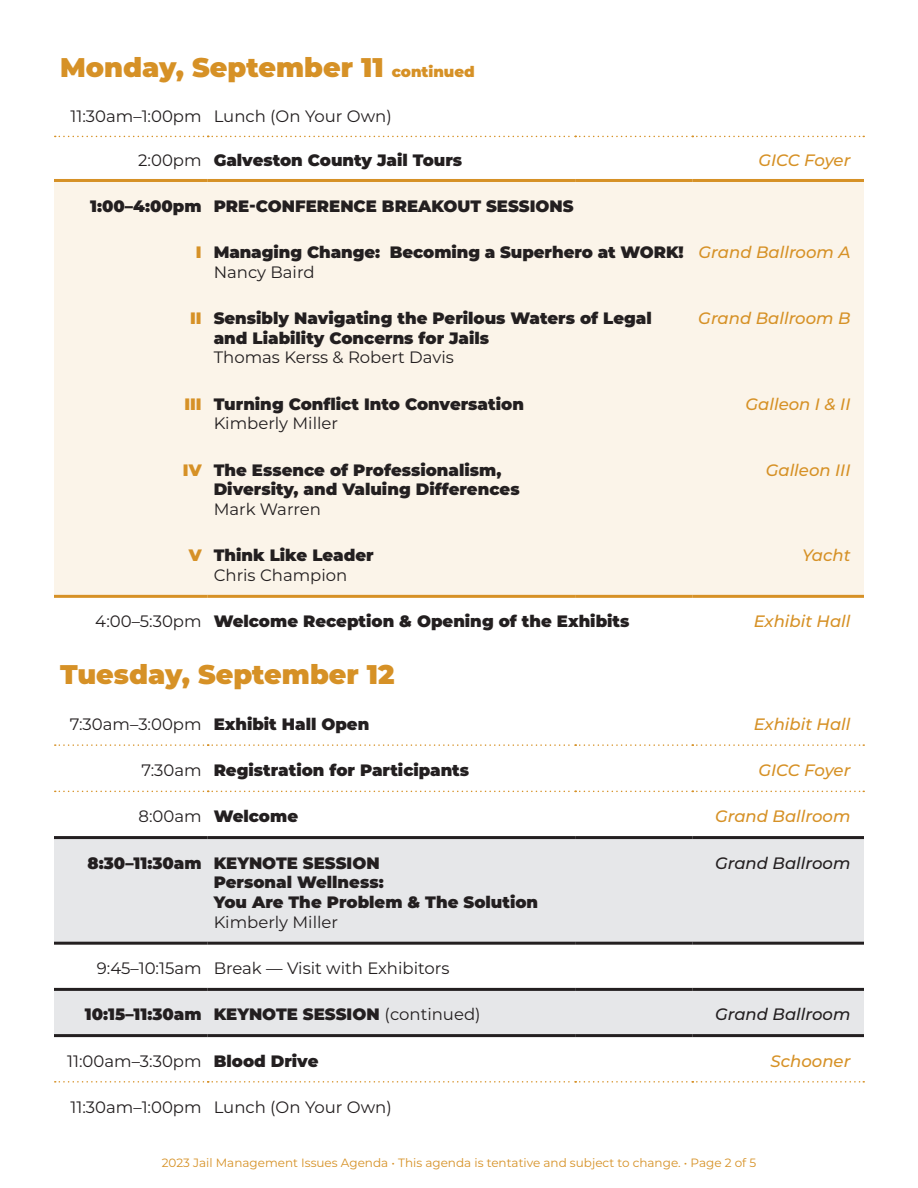
<style>
.page{position:relative;width:918px;height:1188px;background:#fff}
.page>*{position:absolute;margin:0;border:0;box-sizing:border-box;transform-origin:0 0}
.t1{font:900 27px "Montserrat";color:#d69126}
.t2{font:900 16.5px/19.8px "Montserrat";color:#231f20}
.t3{font:16.5px "Montserrat";color:#231f20}
.t4{font:italic 500 16.5px "Montserrat";color:#d69126}
.t5{font:italic 500 16.5px "Montserrat";color:#231f20}
.t6{font:900 16.5px "Montserrat";color:#d69126}
.t7{font:12px "Montserrat";color:#d69126}
.s1{font-size:15px}
.s2{font-weight:400}
</style>
<div class="page">
<div style="left:54px;top:182px;width:810px;height:413px;background:#fbf4e9"></div>
<svg style="left:54px;top:839px;width:810px;height:195px;fill:#e6e7e9"></svg>
<svg style="left:55px;top:136px;width:809px;height:1px"></svg>
<hr style="left:54px;top:179px;width:154px;height:3px;background:#d69126">
<hr style="left:208px;top:179px;width:367px;height:3px;background:#d69126">
<hr style="left:575px;top:179px;width:117px;height:3px;background:#d69126">
<hr style="left:692px;top:179px;width:172px;height:3px;background:#d69126">
<hr style="left:54px;top:595px;width:154px;height:3px;background:#d69126">
<hr style="left:208px;top:595px;width:367px;height:3px;background:#d69126">
<hr style="left:575px;top:595px;width:117px;height:3px;background:#d69126">
<hr style="left:692px;top:595px;width:172px;height:3px;background:#d69126">
<svg style="left:55px;top:744px;width:809px;height:2px"></svg>
<svg style="left:55px;top:791px;width:809px;height:1px"></svg>
<hr style="left:54px;top:836px;width:154px;height:3px;background:#231f20">
<hr style="left:208px;top:836px;width:367px;height:3px;background:#231f20">
<hr style="left:575px;top:836px;width:117px;height:3px;background:#231f20">
<hr style="left:692px;top:836px;width:172px;height:3px;background:#231f20">
<hr style="left:54px;top:942px;width:154px;height:3px;background:#231f20">
<hr style="left:208px;top:942px;width:367px;height:3px;background:#231f20">
<hr style="left:575px;top:942px;width:117px;height:3px;background:#231f20">
<hr style="left:692px;top:942px;width:172px;height:3px;background:#231f20">
<hr style="left:54px;top:988px;width:154px;height:3px;background:#231f20">
<hr style="left:208px;top:988px;width:367px;height:3px;background:#231f20">
<hr style="left:575px;top:988px;width:117px;height:3px;background:#231f20">
<hr style="left:692px;top:988px;width:172px;height:3px;background:#231f20">
<hr style="left:54px;top:1034px;width:154px;height:3px;background:#231f20">
<hr style="left:208px;top:1034px;width:367px;height:3px;background:#231f20">
<hr style="left:575px;top:1034px;width:117px;height:3px;background:#231f20">
<hr style="left:692px;top:1034px;width:172px;height:3px;background:#231f20">
<svg style="left:55px;top:1081px;width:809px;height:2px"></svg>
<p class="t1" style="left:60px;top:47px;width:416px">Monday, September 11 <span class="s1">continued</span></p>
<p class="t3" style="left:71px;top:105px;width:133px">11:30am–1:00pm</p>
<p class="t3" style="left:214px;top:105px;width:180px">Lunch (On Your Own)</p>
<p class="t3" style="left:138px;top:149px;width:65px">2:00pm</p>
<p class="t2" style="left:214px;top:150px;width:250px">Galveston County Jail Tours</p>
<p class="t4" style="left:758px;top:149px;width:94px">GICC Foyer</p>
<p class="t2" style="left:90px;top:195px;width:113px">1:00–4:00pm</p>
<p class="t2" style="left:214px;top:195px;width:361px">PRE-CONFERENCE BREAKOUT SESSIONS</p>
<p class="t6" style="left:196px;top:240px;width:7px">I</p>
<p class="t2" style="left:214px;top:241px;width:472px">Managing Change: Becoming a Superhero at WORK!</p>
<p class="t3" style="left:214px;top:260px;width:102px">Nancy Baird</p>
<p class="t4" style="left:699px;top:240px;width:153px">Grand Ballroom A</p>
<p class="t6" style="left:190px;top:306px;width:13px">II</p>
<p class="t2" style="left:214px;top:307px;width:440px">Sensibly Navigating the Perilous Waters of Legal and Liability Concerns for Jails</p>
<p class="t3" style="left:214px;top:346px;width:242px">Thomas Kerss &amp; Robert Davis</p>
<p class="t6" style="left:184px;top:391px;width:19px">III</p>
<p class="t2" style="left:214px;top:393px;width:312px">Turning Conflict Into Conversation</p>
<p class="t3" style="left:214px;top:412px;width:126px">Kimberly Miller</p>
<p class="t6" style="left:183px;top:457px;width:20px">IV</p>
<p class="t2" style="left:214px;top:459px;width:289px">The Essence of Professionalism,</p>
<p class="t2" style="left:214px;top:479px;width:307px">Diversity, and Valuing Differences</p>
<p class="t3" style="left:214px;top:498px;width:109px">Mark Warren</p>
<p class="t6" style="left:189px;top:543px;width:14px">V</p>
<p class="t2" style="left:214px;top:545px;width:162px">Think Like Leader</p>
<p class="t3" style="left:214px;top:564px;width:135px">Chris Champion</p>
<p class="t4" style="left:698px;top:306px;width:154px">Grand Ballroom B</p>
<p class="t4" style="left:746px;top:392px;width:106px">Galleon I &amp; II</p>
<p class="t4" style="left:766px;top:458px;width:86px">Galleon III</p>
<p class="t4" style="left:802px;top:544px;width:50px">Yacht</p>
<p class="t3" style="left:95px;top:610px;width:108px">4:00–5:30pm</p>
<p class="t2" style="left:214px;top:611px;width:417px">Welcome Reception &amp; Opening of the Exhibits</p>
<p class="t4" style="left:754px;top:610px;width:98px">Exhibit Hall</p>
<p class="t1" style="left:60px;top:654px;width:336px">Tuesday, September 12</p>
<p class="t3" style="left:70px;top:713px;width:133px">7:30am–3:00pm</p>
<p class="t2" style="left:214px;top:713px;width:157px">Exhibit Hall Open</p>
<p class="t4" style="left:754px;top:713px;width:98px">Exhibit Hall</p>
<p class="t3" style="left:141px;top:759px;width:62px">7:30am</p>
<p class="t2" style="left:214px;top:759px;width:257px">Registration for Participants</p>
<p class="t4" style="left:758px;top:759px;width:94px">GICC Foyer</p>
<p class="t3" style="left:139px;top:805px;width:65px">8:00am</p>
<p class="t2" style="left:214px;top:806px;width:86px">Welcome</p>
<p class="t4" style="left:715px;top:805px;width:137px">Grand Ballroom</p>
<p class="t2" style="left:88px;top:852px;width:116px">8:30–11:30am</p>
<p class="t2" style="left:214px;top:852px;width:167px">KEYNOTE SESSION</p>
<p class="t2" style="left:214px;top:872px;width:172px">Personal Wellness:</p>
<p class="t2" style="left:214px;top:891px;width:326px">You Are The Problem &amp; The Solution</p>
<p class="t3" style="left:214px;top:911px;width:126px">Kimberly Miller</p>
<p class="t5" style="left:715px;top:851px;width:137px">Grand Ballroom</p>
<p class="t3" style="left:97px;top:957px;width:106px">9:45–10:15am</p>
<p class="t3" style="left:214px;top:957px;width:237px">Break — Visit with Exhibitors</p>
<p class="t2" style="left:85px;top:1004px;width:118px">10:15–11:30am</p>
<p class="t2" style="left:214px;top:1004px;width:268px">KEYNOTE SESSION <span class="s2">(continued)</span></p>
<p class="t5" style="left:715px;top:1003px;width:137px">Grand Ballroom</p>
<p class="t3" style="left:67px;top:1050px;width:136px">11:00am–3:30pm</p>
<p class="t2" style="left:214px;top:1050px;width:106px">Blood Drive</p>
<p class="t4" style="left:771px;top:1049px;width:81px">Schooner</p>
<p class="t3" style="left:71px;top:1096px;width:133px">11:30am–1:00pm</p>
<p class="t3" style="left:214px;top:1096px;width:180px">Lunch (On Your Own)</p>
<p class="t7" style="left:162px;top:1154px;width:596px">2023 Jail Management Issues Agenda • This agenda is tentative and subject to change. • Page 2 of 5</p>
</div>
